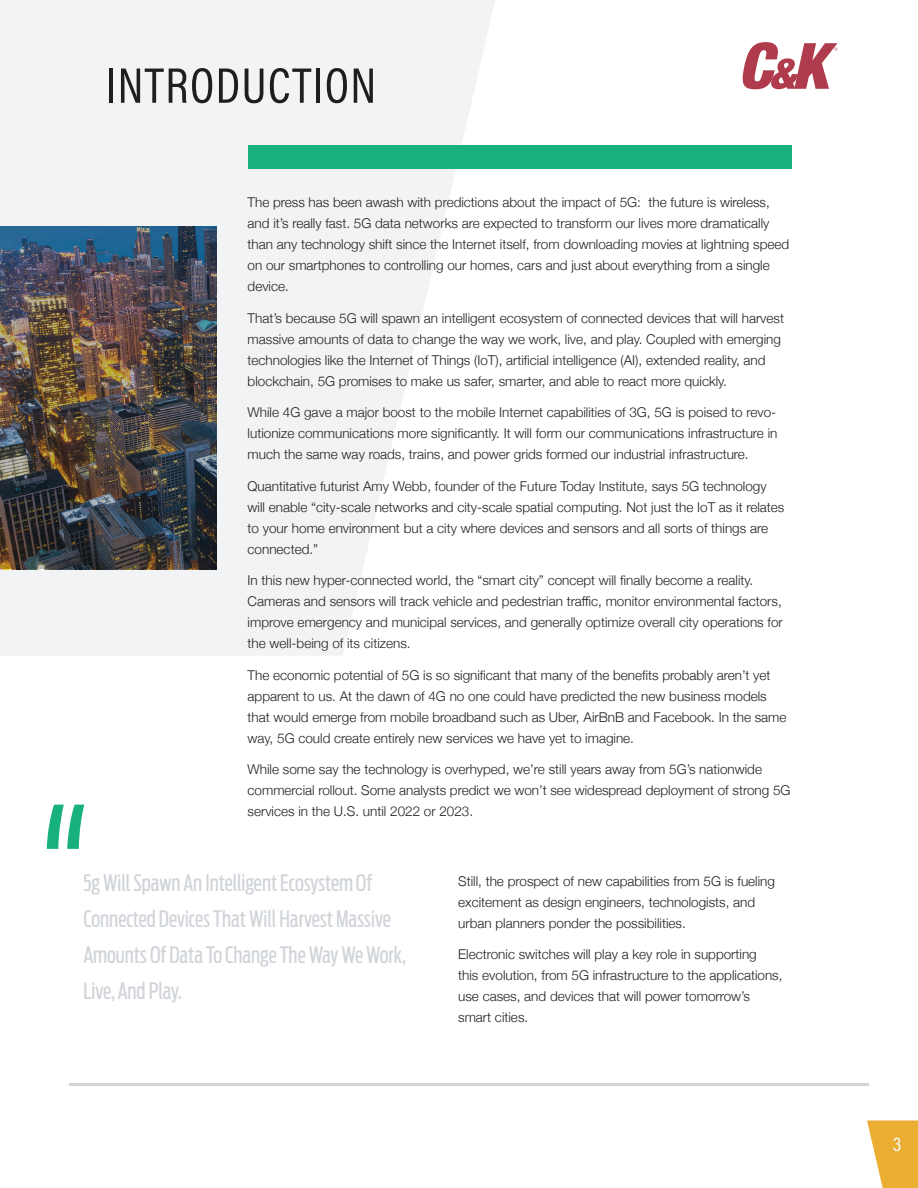
<style>
.page{position:relative;width:918px;height:1188px;background:#fff}
.page>*{position:absolute;margin:0;border:0;box-sizing:border-box;transform-origin:0 0}
.Body_Copy{font:50.4px "Acumin Pro Cond";letter-spacing:.025em;color:#201d1e}
.PULL-QUOTES{font:22.5px/36px "Antenna Extra Cond";color:#d0d4d9}
.t1{font:19.5px "Acumin Pro Cond";color:#fbfbfb}
.Body_Copy-2{font:300 13.5px/21px "Helvetica Neue";color:#231f20}
</style>
<div class="page">
<svg style="left:867px;top:1120px;width:51px;height:68px;background:#edba53"></svg>
<hr style="left:69px;top:1083px;width:799px;height:3px;background:#d1d2d4">
<svg style="left:0;top:0;width:495px;height:655px;fill:#f2f3f4"></svg>
<img style="left:0;top:226px;width:216px;height:343px">
<div style="left:248px;top:146px;width:543px;height:23px;background:#19b17b"></div>
<svg style="left:743px;top:42px;width:95px;height:47px"></svg>
<svg style="left:47px;top:805px;width:37px;height:44px"></svg>
<p class="Body_Copy" style="left:106px;top:53px;width:272px">INTRODUCTION</p>
<p class="Body_Copy-2" style="left:248px;top:191px;width:543px">The press has been awash with predictions about the impact of 5G: the future is wireless, and it’s really fast. 5G data networks are expected to transform our lives more dramatically than any technology shift since the Internet itself, from downloading movies at lightning speed on our smartphones to controlling our homes, cars and just about everything from a single device.</p>
<p class="Body_Copy-2" style="left:248px;top:307px;width:538px">That’s because 5G will spawn an intelligent ecosystem of connected devices that will harvest massive amounts of data to change the way we work, live, and play. Coupled with emerging technologies like the Internet of Things (IoT), artificial intelligence (AI), extended reality, and blockchain, 5G promises to make us safer, smarter, and able to react more quickly.</p>
<p class="Body_Copy-2" style="left:248px;top:401px;width:531px;text-align:justify">While 4G gave a major boost to the mobile Internet capabilities of 3G, 5G is poised to revo&shy;lutionize communications more significantly. It will form our communications infrastructure in much the same way roads, trains, and power grids formed our industrial infrastructure.</p>
<p class="Body_Copy-2" style="left:248px;top:475px;width:538px">Quantitative futurist Amy Webb, founder of the Future Today Institute, says 5G technology will enable “city-scale networks and city-scale spatial computing. Not just the IoT as it relates to your home environment but a city where devices and sensors and all sorts of things are connected.”</p>
<p class="Body_Copy-2" style="left:248px;top:569px;width:537px">In this new hyper-connected world, the “smart city” concept will finally become a reality.<br>Cameras and sensors will track vehicle and pedestrian traffic, monitor environmental factors, improve emergency and municipal services, and generally optimize overall city operations for the well-being of its citizens.</p>
<p class="Body_Copy-2" style="left:248px;top:664px;width:540px">The economic potential of 5G is so significant that many of the benefits probably aren’t yet apparent to us. At the dawn of 4G no one could have predicted the new business models that would emerge from mobile broadband such as Uber, AirBnB and Facebook. In the same way, 5G could create entirely new services we have yet to imagine.</p>
<p class="Body_Copy-2" style="left:248px;top:758px;width:544px">While some say the technology is overhyped, we’re still years away from 5G’s nationwide commercial rollout. Some analysts predict we won’t see widespread deployment of strong 5G services in the U.S. until 2022 or 2023.</p>
<p class="PULL-QUOTES" style="left:83px;top:865px;width:324px">5g Will Spawn An Intelligent Ecosystem Of Connected Devices That Will Harvest Massive Amounts Of Data To Change The Way We Work, Live, And Play.</p>
<p class="Body_Copy-2" style="left:458px;top:869px;width:318px">Still, the prospect of new capabilities from 5G is fueling excitement as design engineers, technologists, and urban planners ponder the possibilities.</p>
<p class="Body_Copy-2" style="left:458px;top:943px;width:326px">Electronic switches will play a key role in supporting<br>this evolution, from 5G infrastructure to the applications, use cases, and devices that will power tomorrow’s smart cities.</p>
<p class="t1" style="left:893px;top:1132px;width:10px">3</p>
</div>
